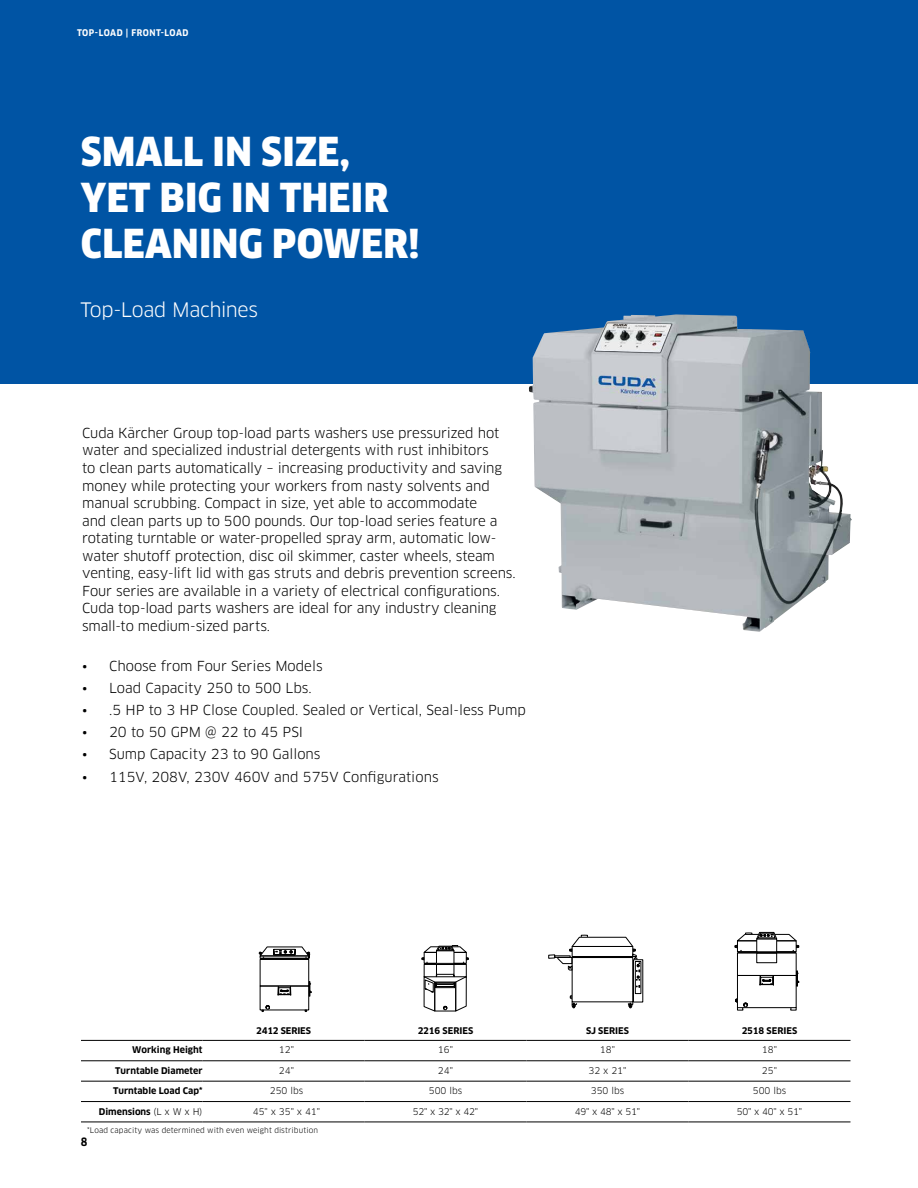
<style>
.page{position:relative;width:918px;height:1188px;background:#fff}
.page>*{position:absolute;margin:0;border:0;box-sizing:border-box;transform-origin:0 0}
.t1{font:900 39px/46px "Clan Pro Narr";letter-spacing:.01em;color:#fff}
.t2{font:19.5px "Clan Pro";letter-spacing:-.02em;color:#fff}
.t3{font:13.5px/17.5px "Clan Pro";letter-spacing:-.01em;color:#000}
.t4{font:700 11.25px "Clan Pro Narr";color:#000}
.t5{font:700 9px "Clan Pro";color:#000}
.t6{font:9px "Clan Pro";color:#000}
.t7{font:700 9px "Clan Pro Narr";letter-spacing:.055em;color:#fff}
.t8{font:7.5px "Clan Pro";letter-spacing:.015em;color:#000}
.s1{font-weight:400}
</style>
<div class="page">
<hr style="left:202px;top:1040px;width:162px;height:1px;background:#000">
<hr style="left:364px;top:1040px;width:162px;height:1px;background:#000">
<hr style="left:526px;top:1040px;width:162px;height:1px;background:#000">
<hr style="left:688px;top:1040px;width:162px;height:1px;background:#000">
<hr style="left:202px;top:1060px;width:162px;height:1px;background:#000">
<hr style="left:364px;top:1060px;width:162px;height:1px;background:#000">
<hr style="left:526px;top:1060px;width:162px;height:1px;background:#000">
<hr style="left:688px;top:1060px;width:162px;height:1px;background:#000">
<hr style="left:202px;top:1081px;width:162px;height:1px;background:#000">
<hr style="left:364px;top:1081px;width:162px;height:1px;background:#000">
<hr style="left:526px;top:1081px;width:162px;height:1px;background:#000">
<hr style="left:688px;top:1081px;width:162px;height:1px;background:#000">
<hr style="left:202px;top:1101px;width:162px;height:1px;background:#000">
<hr style="left:364px;top:1101px;width:162px;height:1px;background:#000">
<hr style="left:526px;top:1101px;width:162px;height:1px;background:#000">
<hr style="left:688px;top:1101px;width:162px;height:1px;background:#000">
<hr style="left:81px;top:1040px;width:121px;height:1px;background:#000">
<hr style="left:81px;top:1060px;width:121px;height:1px;background:#000">
<hr style="left:81px;top:1081px;width:121px;height:1px;background:#000">
<hr style="left:81px;top:1101px;width:121px;height:1px;background:#000">
<hr style="left:81px;top:1122px;width:121px;height:1px;background:#000">
<hr style="left:202px;top:1122px;width:162px;height:1px;background:#000">
<hr style="left:364px;top:1122px;width:162px;height:1px;background:#000">
<hr style="left:526px;top:1122px;width:162px;height:1px;background:#000">
<hr style="left:688px;top:1122px;width:162px;height:1px;background:#000">
<div style="left:424px;top:964px;width:43px;height:13px;border:1px solid #000"></div>
<div style="left:424px;top:963px;width:42px;height:2px;border:1px solid #000"></div>
<div style="left:436px;top:964px;width:18px;height:11px;border:1px solid #000"></div>
<div style="left:436px;top:950px;width:18px;height:14px;border:1px solid #000"></div>
<svg style="left:422px;top:945px;width:46px;height:18px"></svg>
<svg style="left:423px;top:974px;width:44px;height:38px"></svg>
<div style="left:260px;top:958px;width:48px;height:2px;border:1px solid #000"></div>
<svg style="left:262px;top:1005px;width:8px;height:7px"></svg>
<svg style="left:278px;top:985px;width:13px;height:11px"></svg>
<svg style="left:259px;top:946px;width:51px;height:13px"></svg>
<svg style="left:309px;top:982px;width:3px;height:14px"></svg>
<div style="left:737px;top:975px;width:60px;height:33px;border:1px solid #000"></div>
<div style="left:737px;top:940px;width:60px;height:12px;border:1px solid #000"></div>
<div style="left:738px;top:951px;width:58px;height:2px;border:1px solid #000"></div>
<div style="left:756px;top:953px;width:21px;height:10px;border:1px solid #000"></div>
<svg style="left:796px;top:971px;width:3px;height:15px"></svg>
<svg style="left:735px;top:932px;width:64px;height:19px"></svg>
<svg style="left:790px;top:1006px;width:7px;height:5px"></svg>
<svg style="left:735px;top:998px;width:13px;height:13px"></svg>
<svg style="left:760px;top:974px;width:14px;height:12px"></svg>
<div style="left:635px;top:961px;width:6px;height:33px;border:1px solid #000"></div>
<svg style="left:628px;top:1001px;width:6px;height:7px"></svg>
<svg style="left:570px;top:995px;width:7px;height:13px"></svg>
<svg style="left:548px;top:935px;width:92px;height:52px"></svg>
<div style="left:0;top:0;width:918px;height:383px;background:#0054a4"></div>
<img style="left:529px;top:314px;width:323px;height:318px">
<p class="t7" style="left:77px;top:28px;width:113px">TOP-LOAD | FRONT-LOAD</p>
<p class="t1" style="left:81px;top:129px;width:340px">SMALL IN SIZE,<br>YET BIG IN THEIR<br>CLEANING POWER!</p>
<p class="t2" style="left:81px;top:298px;width:179px">Top-Load Machines</p>
<p class="t3" style="left:82px;top:424px;width:435px">Cuda Kärcher Group top-load parts washers use pressurized hot water and specialized industrial detergents with rust inhibitors<br>to clean parts automatically – increasing productivity and saving money while protecting your workers from nasty solvents and manual scrubbing. Compact in size, yet able to accommodate<br>and clean parts up to 500 pounds. Our top-load series feature a rotating turntable or water-propelled spray arm, automatic low&shy;water shutoff protection, disc oil skimmer, caster wheels, steam venting, easy-lift lid with gas struts and debris prevention screens.<br>Four series are available in a variety of electrical configurations.<br>Cuda top-load parts washers are ideal for any industry cleaning small-to medium-sized parts.</p>
<p class="t3" style="left:82px;top:657px;width:242px">• Choose from Four Series Models</p>
<p class="t3" style="left:82px;top:679px;width:231px">• Load Capacity 250 to 500 Lbs.</p>
<p class="t3" style="left:82px;top:701px;width:445px">• .5 HP to 3 HP Close Coupled. Sealed or Vertical, Seal-less Pump</p>
<p class="t3" style="left:82px;top:724px;width:223px">• 20 to 50 GPM @ 22 to 45 PSI</p>
<p class="t3" style="left:82px;top:746px;width:240px">• Sump Capacity 23 to 90 Gallons</p>
<p class="t3" style="left:82px;top:768px;width:358px">• 115V, 208V, 230V 460V and 575V Configurations</p>
<p class="t5" style="left:256px;top:1025px;width:56px">2412 SERIES</p>
<p class="t5" style="left:418px;top:1025px;width:57px">2216 SERIES</p>
<p class="t5" style="left:586px;top:1025px;width:44px">SJ SERIES</p>
<p class="t5" style="left:742px;top:1025px;width:57px">2518 SERIES</p>
<p class="t5" style="left:132px;top:1045px;width:72px">Working Height</p>
<p class="t6" style="left:279px;top:1045px;width:17px">12"</p>
<p class="t6" style="left:438px;top:1045px;width:17px">16"</p>
<p class="t6" style="left:600px;top:1045px;width:17px">18"</p>
<p class="t6" style="left:762px;top:1045px;width:17px">18"</p>
<p class="t5" style="left:115px;top:1065px;width:89px">Turntable Diameter</p>
<p class="t6" style="left:279px;top:1065px;width:17px">24"</p>
<p class="t6" style="left:438px;top:1065px;width:17px">24"</p>
<p class="t6" style="left:589px;top:1065px;width:39px">32 x 21"</p>
<p class="t6" style="left:762px;top:1065px;width:17px">25"</p>
<p class="t5" style="left:113px;top:1086px;width:91px">Turntable Load Cap*</p>
<p class="t6" style="left:270px;top:1086px;width:35px">250 lbs</p>
<p class="t6" style="left:429px;top:1086px;width:35px">500 lbs</p>
<p class="t6" style="left:591px;top:1086px;width:35px">350 lbs</p>
<p class="t6" style="left:753px;top:1086px;width:35px">500 lbs</p>
<p class="t5" style="left:99px;top:1106px;width:105px">Dimensions <span class="s1">(L x W x H)</span></p>
<p class="t6" style="left:253px;top:1106px;width:69px">45" x 35" x 41"</p>
<p class="t6" style="left:413px;top:1106px;width:67px">52" x 32" x 42"</p>
<p class="t6" style="left:575px;top:1106px;width:67px">49" x 48" x 51"</p>
<p class="t6" style="left:737px;top:1106px;width:67px">50" x 40" x 51"</p>
<p class="t8" style="left:87px;top:1126px;width:233px">*Load capacity was determined with even weight distribution</p>
<p class="t4" style="left:81px;top:1135px;width:8px">8</p>
</div>
